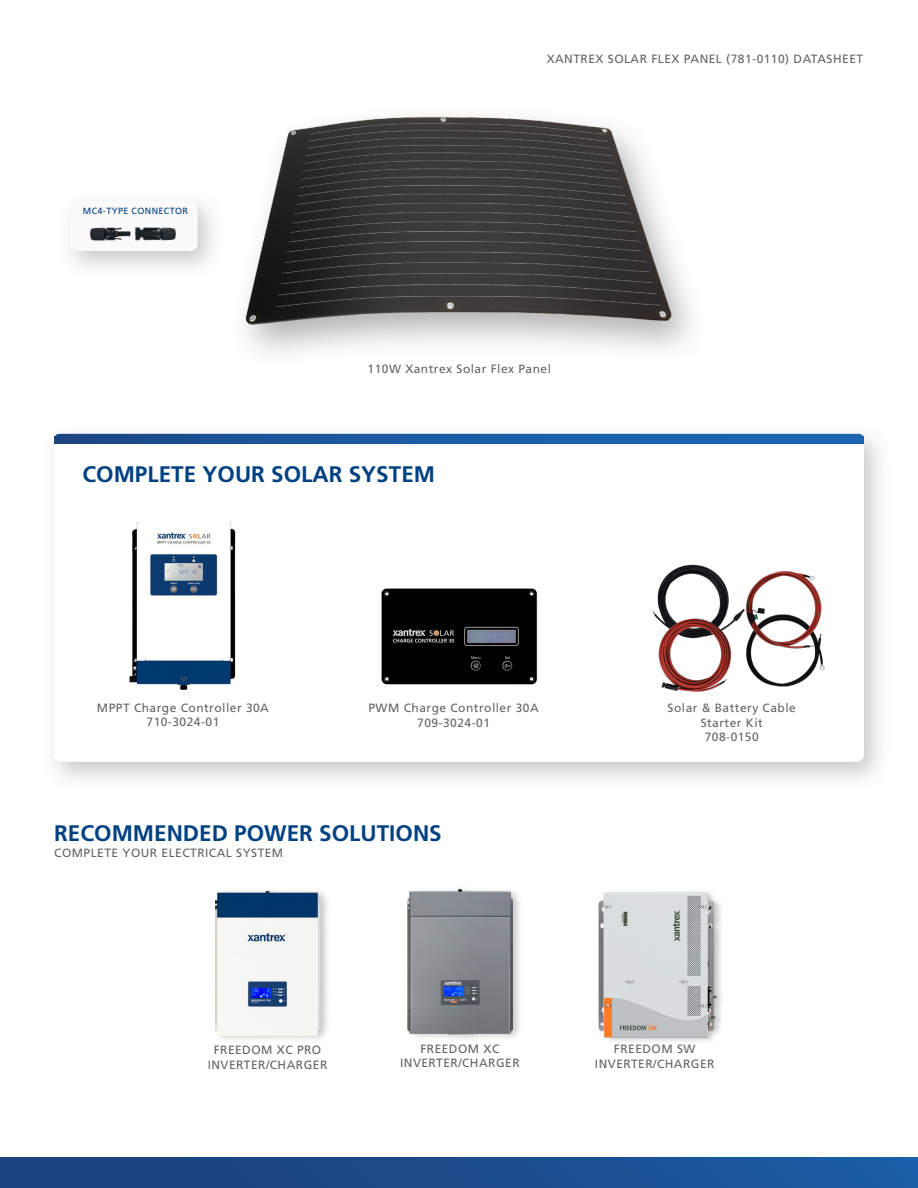
<style>
.page{position:relative;width:918px;height:1188px;background:#fff}
.page>*{position:absolute;margin:0;border:0;box-sizing:border-box;transform-origin:0 0}
.t1{font:700 22.5px "Frutiger LT Std";color:#004182}
.t2{font:12px "Frutiger LT Std";letter-spacing:.04em;color:#646464}
.t3{font:9px "Frutiger LT Std";letter-spacing:.04em;color:#014081}
</style>
<div class="page">
<div style="left:0;top:1158px;width:918px;height:30px;background:linear-gradient(to right,#1c407a,#1b5ba2)"></div>
<div style="left:57px;top:189px;width:168px;height:91px;background:#646464;opacity:.35"></div>
<div style="left:70px;top:200px;width:128px;height:51px;background:#fafafa;border-radius:7px"></div>
<img style="left:82px;top:189px;width:98px;height:89px">
<div style="left:229px;top:104px;width:481px;height:264px;background:#231f20;opacity:.35"></div>
<img style="left:233px;top:104px;width:448px;height:239px">
<div style="left:406px;top:885px;width:117px;height:157px;background:#646464;opacity:.35"></div>
<img style="left:407px;top:889px;width:105px;height:145px">
<div style="left:599px;top:890px;width:126px;height:154px;background:#646464;opacity:.35"></div>
<img style="left:598px;top:890px;width:125px;height:148px">
<div style="left:41px;top:422px;width:851px;height:369px;background:#646464;opacity:.35"></div>
<div style="left:54px;top:434px;width:810px;height:328px;background:#fff;border-radius:8px"></div>
<svg style="left:54px;top:434px;width:810px;height:9px;background:#1a59a1"></svg>
<svg style="left:55px;top:437px;width:809px;height:6px;background:#1a59a0"></svg>
<img style="left:41px;top:509px;width:195px;height:194px">
<img style="left:381px;top:588px;width:157px;height:97px">
<img style="left:653px;top:564px;width:172px;height:128px">
<div style="left:213px;top:886px;width:117px;height:157px;background:#646464;opacity:.35"></div>
<img style="left:215px;top:891px;width:105px;height:145px">
<p class="t3" style="left:83px;top:205px;width:107px">MC4-TYPE CONNECTOR</p>
<p class="t2" style="left:547px;top:52px;width:318px">XANTREX SOLAR FLEX PANEL (781-0110) DATASHEET</p>
<p class="t2" style="left:368px;top:362px;width:185px">110W Xantrex Solar Flex Panel</p>
<p class="t1" style="left:82px;top:461px;width:354px">COMPLETE YOUR SOLAR SYSTEM</p>
<p class="t2" style="left:97px;top:701px;width:174px">MPPT Charge Controller 30A</p>
<p class="t2" style="left:147px;top:715px;width:74px">710-3024-01</p>
<p class="t2" style="left:368px;top:701px;width:172px">PWM Charge Controller 30A</p>
<p class="t2" style="left:417px;top:716px;width:74px">709-3024-01</p>
<p class="t1" style="left:54px;top:820px;width:389px">RECOMMENDED POWER SOLUTIONS</p>
<p class="t2" style="left:54px;top:846px;width:231px">COMPLETE YOUR ELECTRICAL SYSTEM</p>
<p class="t2" style="left:668px;top:701px;width:130px">Solar &amp; Battery Cable</p>
<p class="t2" style="left:701px;top:716px;width:64px">Starter Kit</p>
<p class="t2" style="left:705px;top:730px;width:56px">708-0150</p>
<p class="t2" style="left:214px;top:1043px;width:109px">FREEDOM XC PRO</p>
<p class="t2" style="left:208px;top:1058px;width:121px">INVERTER/CHARGER</p>
<p class="t2" style="left:420px;top:1042px;width:80px">FREEDOM XC</p>
<p class="t2" style="left:400px;top:1056px;width:121px">INVERTER/CHARGER</p>
<p class="t2" style="left:614px;top:1042px;width:83px">FREEDOM SW</p>
<p class="t2" style="left:595px;top:1057px;width:121px">INVERTER/CHARGER</p>
</div>
